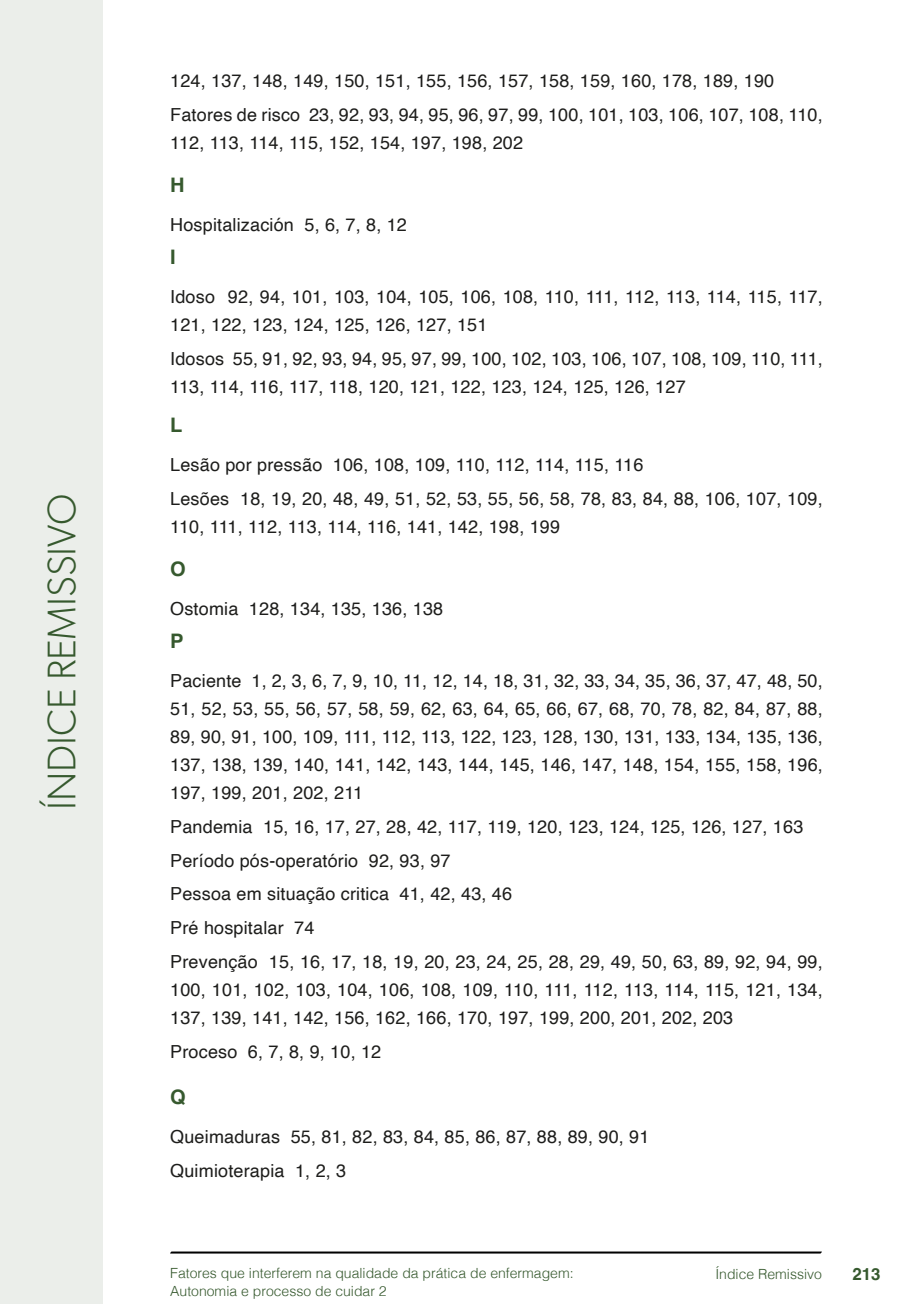
<style>
.page{position:relative;width:908px;height:1304px;background:#fff}
.page>*{position:absolute;margin:0;border:0;box-sizing:border-box;transform-origin:0 0}
.t1{font:300 40px "Gibson";color:#36592e}
.t2{font:700 20px "Helvetica";color:#36592e}
.t3{font:18px/33.6px "Helvetica";letter-spacing:.01em;color:#1d1d1b}
.t4{font:700 16.8px "Helvetica";color:#36592e}
.t5{font:300 14px "Helvetica";color:#36592e}
</style>
<div class="page">
<svg style="left:170px;top:1251px;width:651px;height:3px"></svg>
<div style="left:0;top:0;width:103px;height:1304px;background:#ebeeea"></div>
<h1 class="t1" style="left:37px;top:810px;width:317px;rotate:-90deg">ÍNDICE REMISSIVO</h1>
<p class="t3" style="left:170px;top:65px;width:653px">124, 137, 148, 149, 150, 151, 155, 156, 157, 158, 159, 160, 178, 189, 190<br>Fatores de risco 23, 92, 93, 94, 95, 96, 97, 99, 100, 101, 103, 106, 107, 108, 110,</p>
<p class="t3" style="left:170px;top:126px;width:354px">112, 113, 114, 115, 152, 154, 197, 198, 202</p>
<p class="t2" style="left:170px;top:173px;width:16px">H</p>
<p class="t3" style="left:170px;top:209px;width:238px">Hospitalización 5, 6, 7, 8, 12</p>
<p class="t2" style="left:170px;top:245px;width:7px">I</p>
<p class="t3" style="left:170px;top:284px;width:653px;line-height:28px">Idoso 92, 94, 101, 103, 104, 105, 106, 108, 110, 111, 112, 113, 114, 115, 117,<br>121, 122, 123, 124, 125, 126, 127, 151</p>
<p class="t3" style="left:170px;top:345px;width:653px;line-height:28px">Idosos 55, 91, 92, 93, 94, 95, 97, 99, 100, 102, 103, 106, 107, 108, 109, 110, 111,<br>113, 114, 116, 117, 118, 120, 121, 122, 123, 124, 125, 126, 127</p>
<p class="t2" style="left:170px;top:413px;width:14px">L</p>
<p class="t3" style="left:170px;top:449px;width:653px">Lesão por pressão 106, 108, 109, 110, 112, 114, 115, 116<br>Lesões 18, 19, 20, 48, 49, 51, 52, 53, 55, 56, 58, 78, 83, 84, 88, 106, 107, 109,</p>
<p class="t3" style="left:170px;top:510px;width:391px">110, 111, 112, 113, 114, 116, 141, 142, 198, 199</p>
<p class="t2" style="left:170px;top:557px;width:17px">O</p>
<p class="t3" style="left:170px;top:593px;width:274px">Ostomia 128, 134, 135, 136, 138</p>
<p class="t2" style="left:170px;top:629px;width:15px">P</p>
<p class="t3" style="left:170px;top:668px;width:653px;line-height:28px;text-align:justify">Paciente 1, 2, 3, 6, 7, 9, 10, 11, 12, 14, 18, 31, 32, 33, 34, 35, 36, 37, 47, 48, 50, 51, 52, 53, 55, 56, 57, 58, 59, 62, 63, 64, 65, 66, 67, 68, 70, 78, 82, 84, 87, 88, 89, 90, 91, 100, 109, 111, 112, 113, 122, 123, 128, 130, 131, 133, 134, 135, 136, 137, 138, 139, 140, 141, 142, 143, 144, 145, 146, 147, 148, 154, 155, 158, 196, 197, 199, 201, 202, 211</p>
<p class="t3" style="left:170px;top:810px;width:653px">Pandemia 15, 16, 17, 27, 28, 42, 117, 119, 120, 123, 124, 125, 126, 127, 163<br>Período pós-operatório 92, 93, 97<br>Pessoa em situação critica 41, 42, 43, 46<br>Pré hospitalar 74<br>Prevenção 15, 16, 17, 18, 19, 20, 23, 24, 25, 28, 29, 49, 50, 63, 89, 92, 94, 99,</p>
<p class="t3" style="left:170px;top:976px;width:653px;line-height:28px">100, 101, 102, 103, 104, 106, 108, 109, 110, 111, 112, 113, 114, 115, 121, 134,<br>137, 139, 141, 142, 156, 162, 166, 170, 197, 199, 200, 201, 202, 203</p>
<p class="t3" style="left:170px;top:1035px;width:212px">Proceso 6, 7, 8, 9, 10, 12</p>
<p class="t2" style="left:170px;top:1085px;width:17px">Q</p>
<p class="t3" style="left:170px;top:1121px;width:480px">Queimaduras 55, 81, 82, 83, 84, 85, 86, 87, 88, 89, 90, 91<br>Quimioterapia 1, 2, 3</p>
<p class="t5" style="left:715px;top:1262px;width:108px">Índice Remissivo</p>
<p class="t5" style="left:170px;top:1261px;width:405px">Fatores que interferem na qualidade da prática de enfermagem:</p>
<p class="t4" style="left:851px;top:1264px;width:30px">213</p>
<p class="t5" style="left:170px;top:1279px;width:218px">Autonomia e processo de cuidar 2</p>
</div>
